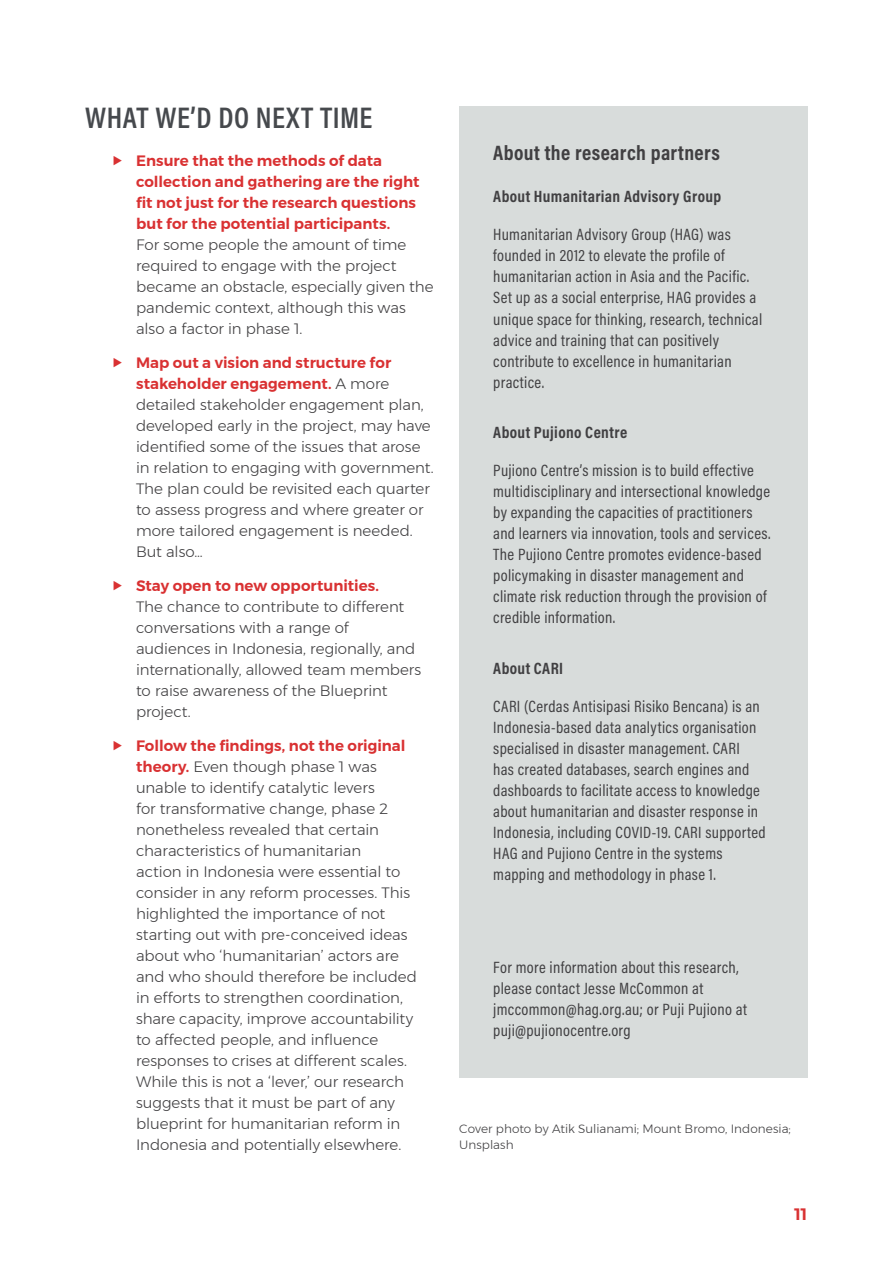
<style>
.page{position:relative;width:893px;height:1263px;background:#fff}
.page>*{position:absolute;margin:0;border:0;box-sizing:border-box;transform-origin:0 0}
.t1{font:600 30px "Acumin Pro Cond";letter-spacing:.02em;color:#46494d}
.t2{font:700 21px "Acumin Pro Cond";letter-spacing:.02em;color:#414042}
.t3{font:16.5px/21px "Acumin Pro Cond";letter-spacing:.02em;color:#414042}
.t4{font:700 16.5px "Acumin Pro Cond";letter-spacing:.025em;color:#414042}
.t5{font:600 16.5px "Montserrat";color:#d93132}
.t6{font:300 15px/21px "Montserrat";letter-spacing:-.005em;color:#414042}
.t7{font:600 15px/21px "Montserrat";color:#d93132}
.t8{font:300 12px/16.5px "Montserrat";letter-spacing:.005em;color:#414042}
.s1{font-weight:600;color:#d93132}
</style>
<div class="page">
<div style="left:459px;top:106px;width:349px;height:118px;background:#d8dcdb"></div>
<div style="left:459px;top:211px;width:349px;height:198px;background:#d8dcdb"></div>
<div style="left:459px;top:409px;width:349px;height:51px;background:#d8dcdb"></div>
<div style="left:459px;top:447px;width:349px;height:198px;background:#d8dcdb"></div>
<div style="left:459px;top:645px;width:349px;height:50px;background:#d8dcdb"></div>
<div style="left:459px;top:683px;width:349px;height:218px;background:#d8dcdb"></div>
<div style="left:459px;top:902px;width:349px;height:176px;background:#d8dcdb"></div>
<h1 class="t1" style="left:85px;top:98px;width:289px">WHAT WE’D DO NEXT TIME</h1>
<p class="t7" style="left:136px;top:151px;width:285px">Ensure that the methods of data collection and gathering are the right fit not just for the research questions but for the potential participants.</p>
<p class="t6" style="left:136px;top:234px;width:299px">For some people the amount of time required to engage with the project became an obstacle, especially given the pandemic context, although this was also a factor in phase 1.</p>
<p class="t6" style="left:136px;top:352px;width:299px"><span class="s1">Map out a vision and structure for stakeholder engagement.</span> A more detailed stakeholder engagement plan, developed early in the project, may have identified some of the issues that arose in relation to engaging with government.<br>The plan could be revisited each quarter to assess progress and where greater or more tailored engagement is needed.<br>But also…</p>
<p class="t7" style="left:136px;top:575px;width:244px">Stay open to new opportunities.</p>
<p class="t6" style="left:136px;top:596px;width:287px">The chance to contribute to different conversations with a range of audiences in Indonesia, regionally, and internationally, allowed team members to raise awareness of the Blueprint project.</p>
<p class="t6" style="left:136px;top:735px;width:282px"><span class="s1">Follow the findings, not the original theory.</span> Even though phase 1 was unable to identify catalytic levers<br>for transformative change, phase 2 nonetheless revealed that certain characteristics of humanitarian<br>action in Indonesia were essential to consider in any reform processes. This highlighted the importance of not starting out with pre-conceived ideas about who ‘humanitarian’ actors are and who should therefore be included in efforts to strengthen coordination, share capacity, improve accountability to affected people, and influence responses to crises at different scales.<br>While this is not a ‘lever,’ our research suggests that it must be part of any blueprint for humanitarian reform in Indonesia and potentially elsewhere.</p>
<h2 class="t2" style="left:493px;top:139px;width:228px">About the research partners</h2>
<p class="t4" style="left:493px;top:186px;width:229px">About Humanitarian Advisory Group</p>
<p class="t3" style="left:493px;top:224px;width:270px">Humanitarian Advisory Group (HAG) was founded in 2012 to elevate the profile of humanitarian action in Asia and the Pacific.<br>Set up as a social enterprise, HAG provides a unique space for thinking, research, technical advice and training that can positively contribute to excellence in humanitarian practice.</p>
<p class="t4" style="left:493px;top:422px;width:135px">About Pujiono Centre</p>
<p class="t3" style="left:493px;top:460px;width:279px">Pujiono Centre’s mission is to build effective multidisciplinary and intersectional knowledge by expanding the capacities of practitioners and learners via innovation, tools and services.<br>The Pujiono Centre promotes evidence-based policymaking in disaster management and climate risk reduction through the provision of credible information.</p>
<p class="t4" style="left:493px;top:657px;width:71px">About CARI</p>
<p class="t3" style="left:493px;top:696px;width:274px">CARI (Cerdas Antisipasi Risiko Bencana) is an Indonesia-based data analytics organisation specialised in disaster management. CARI<br>has created databases, search engines and dashboards to facilitate access to knowledge about humanitarian and disaster response in Indonesia, including COVID-19. CARI supported HAG and Pujiono Centre in the systems mapping and methodology in phase 1.</p>
<p class="t3" style="left:493px;top:956px;width:255px">For more information about this research, please contact Jesse McCommon at jmccommon@hag.org.au; or Puji Pujiono at puji@pujionocentre.org</p>
<p class="t8" style="left:459px;top:1120px;width:333px">Cover photo by Atik Sulianami; Mount Bromo, Indonesia;<br>Unsplash</p>
<p class="t5" style="left:794px;top:1201px;width:14px">11</p>
</div>
